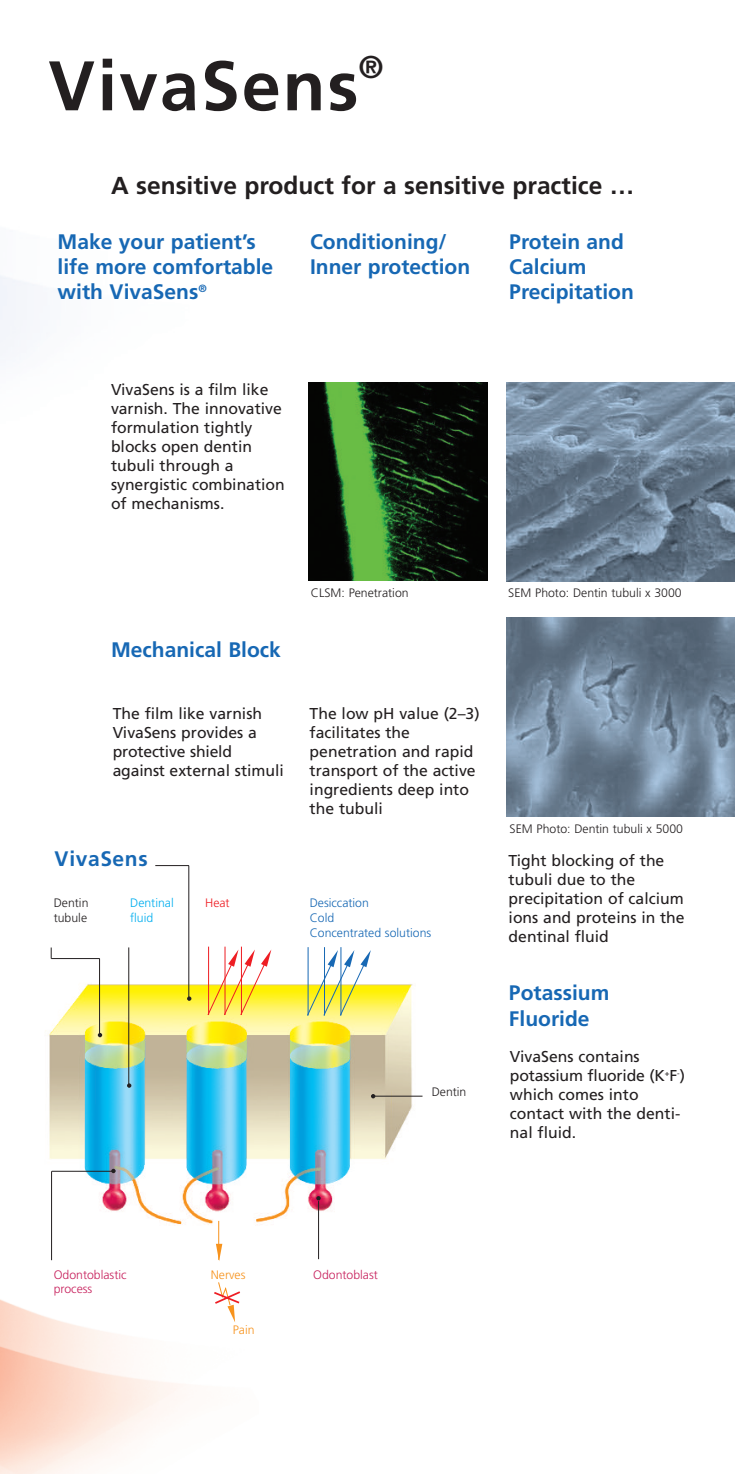
<style>
.page{position:relative;width:735px;height:1474px;background:#fff}
.page>*{position:absolute;margin:0;border:0;box-sizing:border-box;transform-origin:0 0}
.t1{font:700 70px "Frutiger";letter-spacing:.03em;color:#231f20}
.t2{font:700 31.5px "Frutiger";color:#231f20}
.t3{font:700 24.5px "Frutiger";color:#231f20}
.t4{font:700 21px/25.2px "Frutiger";color:#1768b4}
.t5{font:700 21px "Frutiger";letter-spacing:.03em;color:#1768b4}
.t6{font:15.75px/18.9px "Frutiger";color:#231f20}
.t7{font:300 12.25px/14.7px "Frutiger";color:#231f20}
.t8{font:300 12.25px/14.7px "Frutiger";color:#1768b4}
.t9{font:300 12.25px "Frutiger";color:#c7205c}
.t10{font:300 12.25px/14.7px "Frutiger";color:#00aeef}
.t11{font:300 12.25px "Frutiger";color:#f7931d}
.t12{font:300 12.25px "Frutiger";color:#ee1d23}
</style>
<div class="page">
<img style="left:309px;top:382px;width:178px;height:199px">
<img style="left:506px;top:382px;width:228px;height:199px">
<img style="left:506px;top:617px;width:228px;height:199px">
<img style="left:45px;top:977px;width:373px;height:257px">
<hr style="left:99px;top:958px;width:1px;height:77px;background:#231f20">
<svg style="left:98px;top:1032px;width:4px;height:5px"></svg>
<hr style="left:128px;top:947px;width:1px;height:138px;background:#231f20">
<hr style="left:51px;top:1171px;width:1px;height:89px;background:#231f20">
<hr style="left:218px;top:1220px;width:1px;height:39px;background:#f7931d">
<hr style="left:318px;top:1200px;width:1px;height:59px;background:#231f20">
<svg style="left:127px;top:1083px;width:4px;height:4px"></svg>
<svg style="left:111px;top:1168px;width:5px;height:5px"></svg>
<svg style="left:316px;top:1196px;width:4px;height:4px"></svg>
<hr style="left:374px;top:1095px;width:48px;height:1px;background:#231f20">
<svg style="left:371px;top:1094px;width:4px;height:4px"></svg>
<svg style="left:216px;top:1243px;width:6px;height:18px"></svg>
<hr style="left:241px;top:946px;width:1px;height:68px;background:#ee1d23">
<hr style="left:224px;top:946px;width:1px;height:68px;background:#ee1d23">
<svg style="left:207px;top:949px;width:64px;height:66px"></svg>
<hr style="left:208px;top:946px;width:1px;height:68px;background:#ee1d23">
<hr style="left:340px;top:947px;width:1px;height:68px;background:#1768b4">
<hr style="left:324px;top:947px;width:1px;height:68px;background:#1768b4">
<svg style="left:306px;top:950px;width:64px;height:66px"></svg>
<hr style="left:307px;top:947px;width:1px;height:68px;background:#1768b4">
<hr style="left:51px;top:958px;width:49px;height:1px;background:#231f20">
<hr style="left:188px;top:865px;width:1px;height:133px;background:#231f20">
<svg style="left:187px;top:996px;width:4px;height:4px"></svg>
<hr style="left:155px;top:865px;width:34px;height:1px;background:#231f20">
<hr style="left:52px;top:1170px;width:61px;height:1px;background:#231f20">
<svg style="left:214px;top:1282px;width:27px;height:40px"></svg>
<h1 class="t1" style="left:48px;top:58px;width:311px">VivaSens</h1>
<h2 class="t2" style="left:358px;top:54px;width:27px">®</h2>
<h3 class="t3" style="left:111px;top:176px;width:524px">A sensitive product for a sensitive practice …</h3>
<h3 class="t4" style="left:57px;top:231px;width:217px">Make your patient’s life more comfortable with VivaSens<sup>®</sup></h3>
<h3 class="t4" style="left:310px;top:231px;width:162px">Conditioning/<br>Inner protection</h3>
<h3 class="t4" style="left:509px;top:231px;width:126px">Protein and<br>Calcium<br>Precipitation</h3>
<p class="t6" style="left:111px;top:381px;width:175px">VivaSens is a film like varnish. The innovative formulation tightly blocks open dentin tubuli through a synergistic combination of mechanisms.</p>
<p class="t7" style="left:311px;top:586px;width:99px">CLSM: Penetration</p>
<p class="t7" style="left:508px;top:586px;width:175px">SEM Photo: Dentin tubuli x 3000</p>
<h3 class="t4" style="left:111px;top:639px;width:171px">Mechanical Block</h3>
<p class="t6" style="left:113px;top:705px;width:172px">The film like varnish<br>VivaSens provides a protective shield against external stimuli</p>
<p class="t6" style="left:309px;top:705px;width:171px">The low pH value (2–3) facilitates the penetration and rapid transport of the active ingredients deep into the tubuli</p>
<p class="t7" style="left:509px;top:822px;width:175px">SEM Photo: Dentin tubuli x 5000</p>
<h3 class="t5" style="left:55px;top:849px;width:94px">VivaSens</h3>
<p class="t7" style="left:54px;top:896px;width:36px">Dentin tubule</p>
<p class="t10" style="left:130px;top:896px;width:45px">Dentinal fluid</p>
<p class="t12" style="left:205px;top:898px;width:26px">Heat</p>
<p class="t8" style="left:309px;top:896px;width:123px">Desiccation<br>Cold<br>Concentrated solutions</p>
<p class="t6" style="left:508px;top:852px;width:177px">Tight blocking of the tubuli due to the precipitation of calcium ions and proteins in the dentinal fluid</p>
<p class="t7" style="left:431px;top:1085px;width:36px">Dentin</p>
<h3 class="t4" style="left:508px;top:982px;width:102px">Potassium<br>Fluoride</h3>
<p class="t6" style="left:509px;top:1048px;width:176px">VivaSens contains potassium fluoride (K<sup>+</sup>F<sup>-</sup>) which comes into contact with the denti&shy;nal fluid.</p>
<p class="t9" style="left:54px;top:1269px;width:74px">Odontoblastic</p>
<p class="t11" style="left:211px;top:1269px;width:36px">Nerves</p>
<p class="t9" style="left:313px;top:1269px;width:66px">Odontoblast</p>
<p class="t9" style="left:54px;top:1284px;width:40px">process</p>
<p class="t11" style="left:233px;top:1325px;width:23px">Pain</p>
</div>
